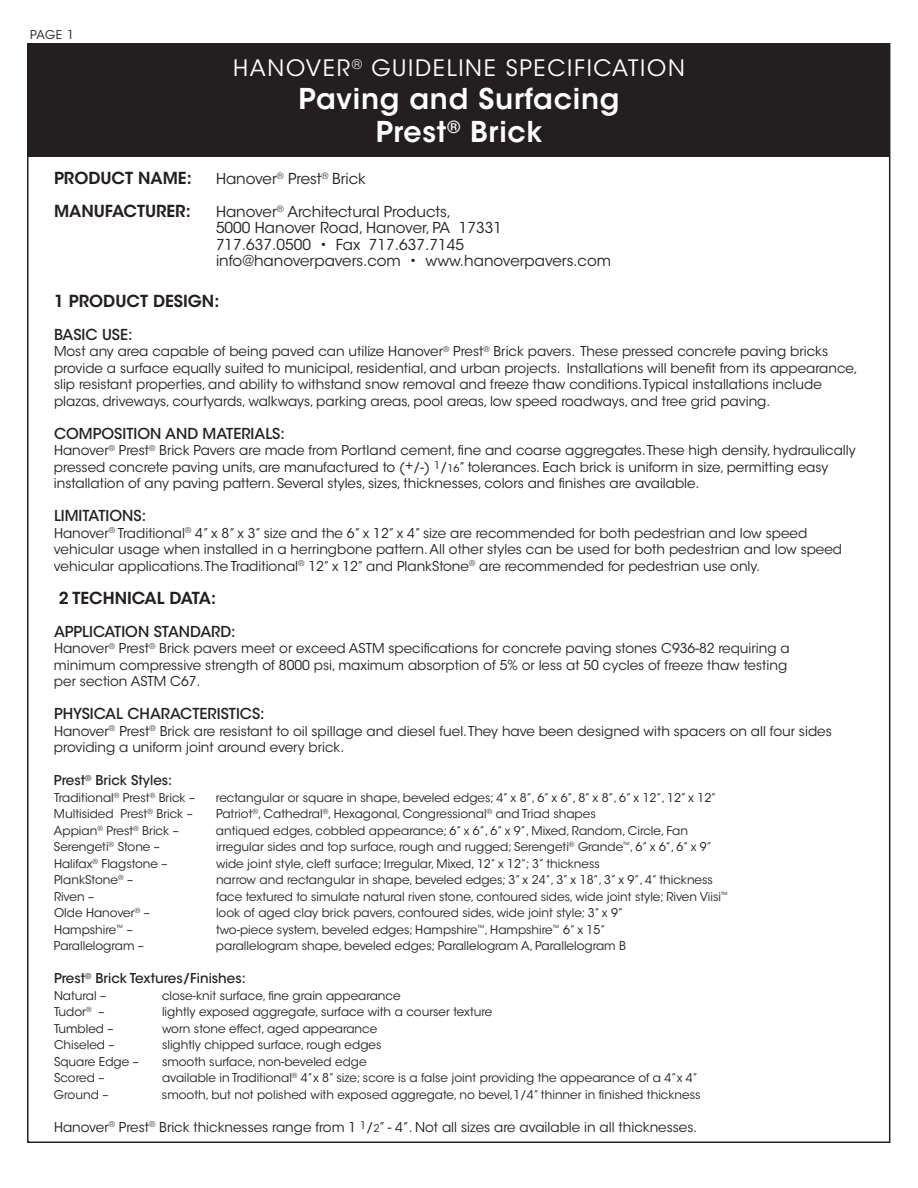
<style>
.page{position:relative;width:918px;height:1188px;background:#fff}
.page>*{position:absolute;margin:0;border:0;box-sizing:border-box;transform-origin:0 0}
.t1{font:600 28.5px/33px "ITC Avant Garde Std";letter-spacing:.025em;color:#fff;text-align:center}
.t2{font:22.5px "ITC Avant Garde Std";letter-spacing:.075em;color:#fff}
.t3{font:600 16.5px "ITC Avant Garde Std";color:#231f20}
.t4{font:15px/16.5px "ITC Avant Garde Std";color:#231f20}
.t5{font:500 15px "ITC Avant Garde Std";color:#231f20}
.t6{font:13.5px/16.5px "ITC Avant Garde Std";color:#231f20}
.t7{font:500 13.5px "ITC Avant Garde Std";color:#231f20}
.t8{font:12px "ITC Avant Garde Std";color:#231f20}
.s1{font-size:10.5px}
</style>
<div class="page">
<div style="left:28px;top:44px;width:862px;height:113px;background:#231f20"></div>
<p class="t8" style="left:30px;top:28px;width:45px">PAGE 1</p>
<h2 class="t2" style="left:233px;top:54px;width:453px">HANOVER<sup>®</sup> GUIDELINE SPECIFICATION</h2>
<h1 class="t1" style="left:299px;top:82px;width:322px">Paving and Surfacing<br>Prest<sup>®</sup> Brick</h1>
<p class="t3" style="left:54px;top:167px;width:139px">PRODUCT NAME:</p>
<p class="t4" style="left:216px;top:170px;width:151px">Hanover<sup>®</sup> Prest<sup>®</sup> Brick</p>
<p class="t3" style="left:54px;top:200px;width:138px">MANUFACTURER:</p>
<p class="t4" style="left:216px;top:203px;width:397px">Hanover<sup>®</sup> Architectural Products,<br>5000 Hanover Road, Hanover, PA 17331<br>717.637.0500 • Fax 717.637.7145 info@hanoverpavers.com • www.hanoverpavers.com</p>
<p class="t3" style="left:54px;top:290px;width:167px">1 PRODUCT DESIGN:</p>
<p class="t5" style="left:54px;top:325px;width:80px">BASIC USE:</p>
<p class="t6" style="left:54px;top:343px;width:805px">Most any area capable of being paved can utilize Hanover<sup>®</sup> Prest<sup>®</sup> Brick pavers. These pressed concrete paving bricks provide a surface equally suited to municipal, residential, and urban projects. Installations will benefit from its appearance, slip resistant properties, and ability to withstand snow removal and freeze thaw conditions. Typical installations include plazas, driveways, courtyards, walkways, parking areas, pool areas, low speed roadways, and tree grid paving.</p>
<p class="t5" style="left:54px;top:424px;width:232px">COMPOSITION AND MATERIALS:</p>
<p class="t6" style="left:54px;top:442px;width:803px">Hanover<sup>®</sup> Prest<sup>®</sup> Brick Pavers are made from Portland cement, fine and coarse aggregates. These high density, hydraulically pressed concrete paving units, are manufactured to (+/-) <sup>1</sup>/<span class="s1">16</span>” tolerances. Each brick is uniform in size, permitting easy installation of any paving pattern. Several styles, sizes, thicknesses, colors and finishes are available.</p>
<p class="t5" style="left:54px;top:506px;width:94px">LIMITATIONS:</p>
<p class="t6" style="left:54px;top:525px;width:790px">Hanover<sup>®</sup> Traditional<sup>®</sup> 4” x 8” x 3” size and the 6” x 12” x 4” size are recommended for both pedestrian and low speed vehicular usage when installed in a herringbone pattern. All other styles can be used for both pedestrian and low speed vehicular applications. The Traditional<sup>®</sup> 12” x 12” and PlankStone<sup>®</sup> are recommended for pedestrian use only.</p>
<p class="t3" style="left:59px;top:587px;width:159px">2 TECHNICAL DATA:</p>
<p class="t5" style="left:54px;top:622px;width:183px">APPLICATION STANDARD:</p>
<p class="t6" style="left:54px;top:640px;width:737px">Hanover<sup>®</sup> Prest<sup>®</sup> Brick pavers meet or exceed ASTM specifications for concrete paving stones C936-82 requiring a minimum compressive strength of 8000 psi, maximum absorption of 5% or less at 50 cycles of freeze thaw testing per section ASTM C67.</p>
<p class="t5" style="left:54px;top:704px;width:212px">PHYSICAL CHARACTERISTICS:</p>
<p class="t6" style="left:54px;top:723px;width:779px">Hanover<sup>®</sup> Prest<sup>®</sup> Brick are resistant to oil spillage and diesel fuel. They have been designed with spacers on all four sides providing a uniform joint around every brick.</p>
<p class="t7" style="left:54px;top:772px;width:120px">Prest<sup>®</sup> Brick Styles:</p>
<p class="t8" style="left:54px;top:790px;width:143px">Traditional<sup>®</sup> Prest<sup>®</sup> Brick –</p>
<p class="t8" style="left:216px;top:790px;width:502px">rectangular or square in shape, beveled edges; 4” x 8”, 6” x 6”, 8” x 8”, 6” x 12”, 12” x 12”</p>
<p class="t8" style="left:54px;top:807px;width:140px">Multisided Prest<sup>®</sup> Brick –</p>
<p class="t8" style="left:216px;top:807px;width:381px">Patriot<sup>®</sup>, Cathedral<sup>®</sup>, Hexagonal, Congressional<sup>®</sup> and Triad shapes</p>
<p class="t8" style="left:54px;top:823px;width:126px">Appian<sup>®</sup> Prest<sup>®</sup> Brick –</p>
<p class="t8" style="left:216px;top:823px;width:474px">antiqued edges, cobbled appearance; 6” x 6”, 6” x 9”, Mixed, Random, Circle, Fan</p>
<p class="t8" style="left:54px;top:840px;width:107px">Serengeti<sup>®</sup> Stone –</p>
<p class="t8" style="left:216px;top:840px;width:498px">irregular sides and top surface, rough and rugged; Serengeti<sup>®</sup> Grande<sup>™</sup>, 6” x 6”, 6” x 9”</p>
<p class="t8" style="left:54px;top:856px;width:115px">Halifax<sup>®</sup> Flagstone –</p>
<p class="t8" style="left:216px;top:856px;width:385px">wide joint style, cleft surface; Irregular, Mixed, 12” x 12”; 3” thickness</p>
<p class="t8" style="left:54px;top:873px;width:81px">PlankStone<sup>®</sup> –</p>
<p class="t8" style="left:216px;top:873px;width:498px">narrow and rectangular in shape, beveled edges; 3” x 24”, 3” x 18”, 3” x 9”, 4” thickness</p>
<p class="t8" style="left:54px;top:889px;width:42px">Riven –</p>
<p class="t8" style="left:216px;top:889px;width:514px">face textured to simulate natural riven stone, contoured sides, wide joint style; Riven Viisi<sup>™</sup></p>
<p class="t8" style="left:54px;top:906px;width:97px">Olde Hanover<sup>®</sup> –</p>
<p class="t8" style="left:216px;top:906px;width:409px">look of aged clay brick pavers, contoured sides, wide joint style; 3” x 9”</p>
<p class="t8" style="left:54px;top:922px;width:80px">Hampshire<sup>™</sup> –</p>
<p class="t8" style="left:216px;top:922px;width:391px">two-piece system, beveled edges; Hampshire<sup>™</sup>, Hampshire<sup>™</sup> 6” x 15”</p>
<p class="t8" style="left:54px;top:939px;width:91px">Parallelogram –</p>
<p class="t8" style="left:216px;top:939px;width:412px">parallelogram shape, beveled edges; Parallelogram A, Parallelogram B</p>
<p class="t7" style="left:54px;top:970px;width:193px">Prest<sup>®</sup> Brick Textures/Finishes:</p>
<p class="t8" style="left:54px;top:988px;width:54px">Natural –</p>
<p class="t8" style="left:162px;top:988px;width:240px">close-knit surface, fine grain appearance</p>
<p class="t8" style="left:54px;top:1005px;width:52px">Tudor<sup>®</sup> –</p>
<p class="t8" style="left:162px;top:1005px;width:332px">lightly exposed aggregate, surface with a courser texture</p>
<p class="t8" style="left:54px;top:1021px;width:61px">Tumbled –</p>
<p class="t8" style="left:162px;top:1021px;width:217px">worn stone effect, aged appearance</p>
<p class="t8" style="left:54px;top:1038px;width:62px">Chiseled –</p>
<p class="t8" style="left:162px;top:1038px;width:221px">slightly chipped surface, rough edges</p>
<p class="t8" style="left:54px;top:1054px;width:86px">Square Edge –</p>
<p class="t8" style="left:162px;top:1054px;width:206px">smooth surface, non-beveled edge</p>
<p class="t8" style="left:54px;top:1071px;width:52px">Scored –</p>
<p class="t8" style="left:162px;top:1071px;width:537px">available in Traditional<sup>®</sup> 4”x 8” size; score is a false joint providing the appearance of a 4”x 4”</p>
<p class="t8" style="left:54px;top:1087px;width:56px">Ground –</p>
<p class="t8" style="left:162px;top:1087px;width:540px">smooth, but not polished with exposed aggregate, no bevel,1/4” thinner in finished thickness</p>
<p class="t6" style="left:54px;top:1119px;width:645px">Hanover<sup>®</sup> Prest<sup>®</sup> Brick thicknesses range from 1 <sup>1</sup>/<span class="s1">2</span>” - 4”. Not all sizes are available in all thicknesses.</p>
</div>
